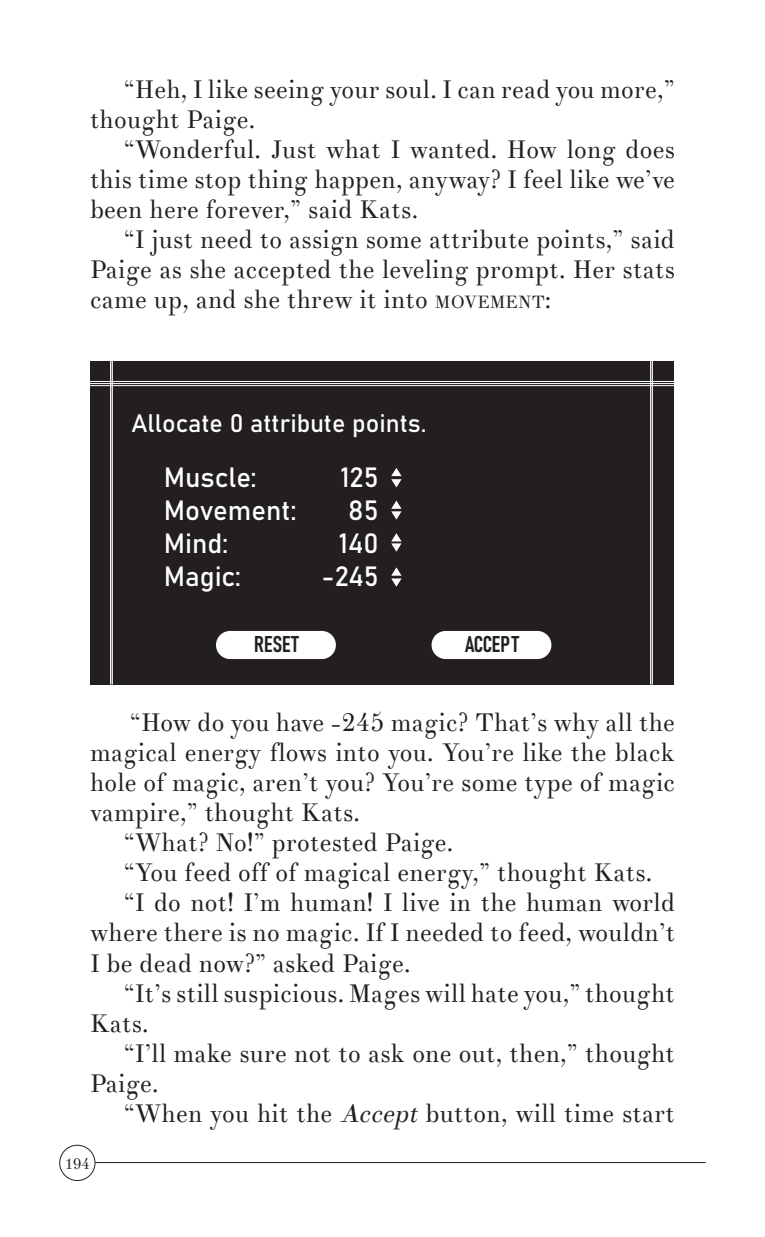
<style>
.page{position:relative;width:765px;height:1237px;background:#fff}
.page>*{position:absolute;margin:0;border:0;box-sizing:border-box;transform-origin:0 0}
.t1{font:27.5px "Bahnschrift";color:#fff}
.t2{font:25px/30px "Theano Didot";letter-spacing:.01em;color:#231f20;text-align:justify}
.t3{font:25px "Bahnschrift";color:#fff}
.t4{font:22.5px "Bahnschrift";color:#231f20}
.t5{font:15px "Theano Didot";color:#231f20}
.s1{font-size:17.5px}
.s2{font-style:italic}
</style>
<div class="page">
<hr style="left:95px;top:1162px;width:611px;height:1px;background:#231f20">
<div style="left:59px;top:1145px;width:36px;height:35px;border:1px solid #231f20;border-radius:50%"></div>
<div style="left:90px;top:361px;width:584px;height:323px;background:#231f20"></div>
<hr style="left:90px;top:381px;width:585px;height:1px;background:#fff">
<hr style="left:90px;top:383px;width:585px;height:1px;background:#fff">
<hr style="left:90px;top:385px;width:585px;height:1px;background:#fff">
<hr style="left:112px;top:360px;width:1px;height:324px;background:#fff">
<hr style="left:110px;top:360px;width:1px;height:324px;background:#fff">
<hr style="left:650px;top:360px;width:1px;height:324px;background:#fff">
<hr style="left:652px;top:360px;width:1px;height:324px;background:#fff">
<div style="left:216px;top:631px;width:120px;height:28px;background:#fff;border-radius:14px"></div>
<div style="left:432px;top:631px;width:119px;height:28px;background:#fff;border-radius:14px"></div>
<svg style="left:391px;top:468px;width:11px;height:19px"></svg>
<svg style="left:391px;top:500px;width:11px;height:19px"></svg>
<svg style="left:391px;top:533px;width:11px;height:19px"></svg>
<svg style="left:391px;top:567px;width:11px;height:20px"></svg>
<p class="t2" style="left:90px;top:75px;width:586px;text-indent:34px">“Heh, I like seeing your soul. I can read you more,” thought Paige.</p>
<p class="t2" style="left:90px;top:135px;width:587px;text-indent:34px">“Wonderful. Just what I wanted. How long does this time stop thing happen, anyway? I feel like we’ve been here forever,” said Kats.</p>
<p class="t2" style="left:90px;top:225px;width:587px;text-indent:34px">“I just need to assign some attribute points,” said Paige as she accepted the leveling prompt. Her stats came up, and she threw it into <span class="s1">MOVEMENT</span>:</p>
<p class="t3" style="left:131px;top:408px;width:297px">Allocate 0 attribute points.</p>
<p class="t1" style="left:164px;top:460px;width:95px">Muscle:</p>
<p class="t1" style="left:164px;top:493px;width:134px">Movement:</p>
<p class="t1" style="left:164px;top:526px;width:66px">Mind:</p>
<p class="t1" style="left:164px;top:559px;width:79px">Magic:</p>
<p class="t1" style="left:340px;top:460px;width:40px">125</p>
<p class="t1" style="left:348px;top:493px;width:32px">85</p>
<p class="t1" style="left:339px;top:526px;width:41px">140</p>
<p class="t1" style="left:322px;top:559px;width:59px">-245</p>
<p class="t4" style="left:254px;top:630px;width:46px">RESET</p>
<p class="t4" style="left:465px;top:630px;width:56px">ACCEPT</p>
<p class="t2" style="left:90px;top:708px;width:587px;text-indent:40px">“How do you have -245 magic? That’s why all the magical energy flows into you. You’re like the black hole of magic, aren’t you? You’re some type of magic vampire,” thought Kats.</p>
<p class="t2" style="left:124px;top:828px;width:331px">“What? No!” protested Paige.</p>
<p class="t2" style="left:124px;top:858px;width:530px">“You feed off of magical energy,” thought Kats.</p>
<p class="t2" style="left:90px;top:888px;width:587px;text-indent:34px">“I do not! I’m human! I live in the human world where there is no magic. If I needed to feed, wouldn’t I be dead now?” asked Paige.</p>
<p class="t2" style="left:90px;top:978px;width:586px;text-indent:34px">“It’s still suspicious. Mages will hate you,” thought<br>Kats.</p>
<p class="t2" style="left:90px;top:1038px;width:586px;text-indent:34px">“I’ll make sure not to ask one out, then,” thought<br>Paige.</p>
<p class="t2" style="left:124px;top:1098px;width:553px">“When you hit the <span class="s2">Accept</span>button, will time start</p>
<p class="t5" style="left:65px;top:1154px;width:27px">194</p>
</div>
